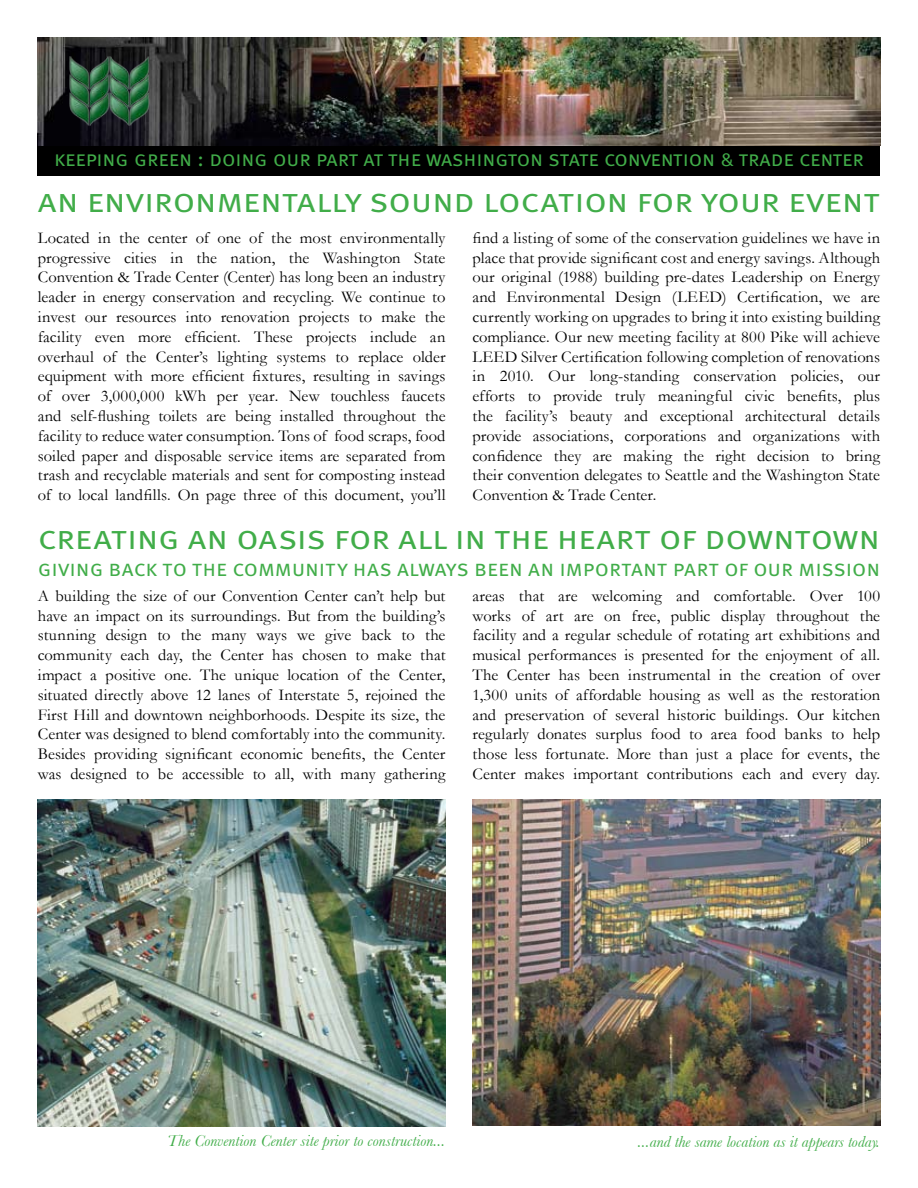
<style>
.page{position:relative;width:918px;height:1188px;background:#fff}
.page>*{position:absolute;margin:0;border:0;box-sizing:border-box;transform-origin:0 0}
.t1{font:33.75px "Meta Normal Caps";letter-spacing:-.005em;color:#41ad49;scale:1.08 1}
.t2{font:33.75px "Meta Normal Caps";letter-spacing:-.005em;color:#41ad49;scale:1.07 1}
.t3{font:22.95px "Meta Normal Caps";color:#41ad49}
.t4{font:21.75px "Meta Normal Caps";letter-spacing:-.01em;color:#41ad49}
.t5{font:16.5px/19.8px "Garamond";letter-spacing:.005em;color:#000;text-align:justify}
.t6{font:italic 16.5px "Baskerville";color:#41ad49}
.s1{font-size:19.5px}
</style>
<div class="page">
<div style="left:38px;top:133px;width:842px;height:43px;background:#000"></div>
<img style="left:38px;top:38px;width:842px;height:108px">
<img style="left:67px;top:57px;width:85px;height:69px">
<img style="left:38px;top:800px;width:408px;height:326px">
<img style="left:472px;top:800px;width:408px;height:326px">
<h3 class="t4" style="left:54px;top:146px;width:811px">keeping green : doing our part at the washington state convention <span class="s1">&amp;</span> trade center</h3>
<h1 class="t1" style="left:38px;top:181px;width:781px">an environmentally sound location for your event</h1>
<p class="t5" style="left:38px;top:228px;width:409px">Located in the center of one of the most environmentally progressive cities in the nation, the Washington State Convention &amp; Trade Center (Center) has long been an industry leader in energy conservation and recycling. We continue to invest our resources into renovation projects to make the facility even more efficient. These projects include an overhaul of the Center’s lighting systems to replace older equipment with more efficient fixtures, resulting in savings of over 3,000,000 kWh per year. New touchless faucets and self-flushing toilets are being installed throughout the facility to reduce water consumption. Tons of food scraps, food soiled paper and disposable service items are separated from trash and recyclable materials and sent for composting instead of to local landfills. On page three of this document, you’ll</p>
<p class="t5" style="left:472px;top:228px;width:409px">find a listing of some of the conservation guidelines we have in place that provide significant cost and energy savings. Although our original (1988) building pre-dates Leadership on Energy and Environmental Design (LEED) Certification, we are currently working on upgrades to bring it into existing building compliance. Our new meeting facility at 800 Pike will achieve LEED Silver Certification following completion of renovations in 2010. Our long-standing conservation policies, our efforts to provide truly meaningful civic benefits, plus the facility’s beauty and exceptional architectural details provide associations, corporations and organizations with confidence they are making the right decision to bring their convention delegates to Seattle and the Washington State Convention &amp; Trade Center.</p>
<h1 class="t2" style="left:38px;top:518px;width:789px">creating an oasis for all in the heart of downtown</h1>
<h2 class="t3" style="left:38px;top:555px;width:844px">giving back to the community has always been an important part of our mission</h2>
<p class="t5" style="left:472px;top:586px;width:409px">areas that are welcoming and comfortable. Over 100 works of art are on free, public display throughout the facility and a regular schedule of rotating art exhibitions and musical performances is presented for the enjoyment of all.<br>The Center has been instrumental in the creation of over 1,300 units of affordable housing as well as the restoration and preservation of several historic buildings. Our kitchen regularly donates surplus food to area food banks to help those less fortunate. More than just a place for events, the Center makes important contributions each and every day.</p>
<p class="t5" style="left:38px;top:586px;width:409px">A building the size of our Convention Center can’t help but have an impact on its surroundings. But from the building’s stunning design to the many ways we give back to the community each day, the Center has chosen to make that impact a positive one. The unique location of the Center, situated directly above 12 lanes of Interstate 5, rejoined the First Hill and downtown neighborhoods. Despite its size, the Center was designed to blend comfortably into the community.<br>Besides providing significant economic benefits, the Center was designed to be accessible to all, with many gathering</p>
<p class="t6" style="left:167px;top:1131px;width:280px">The Convention Center site prior to construction...</p>
<p class="t6" style="left:638px;top:1132px;width:244px">...and the same location as it appears today.</p>
</div>
